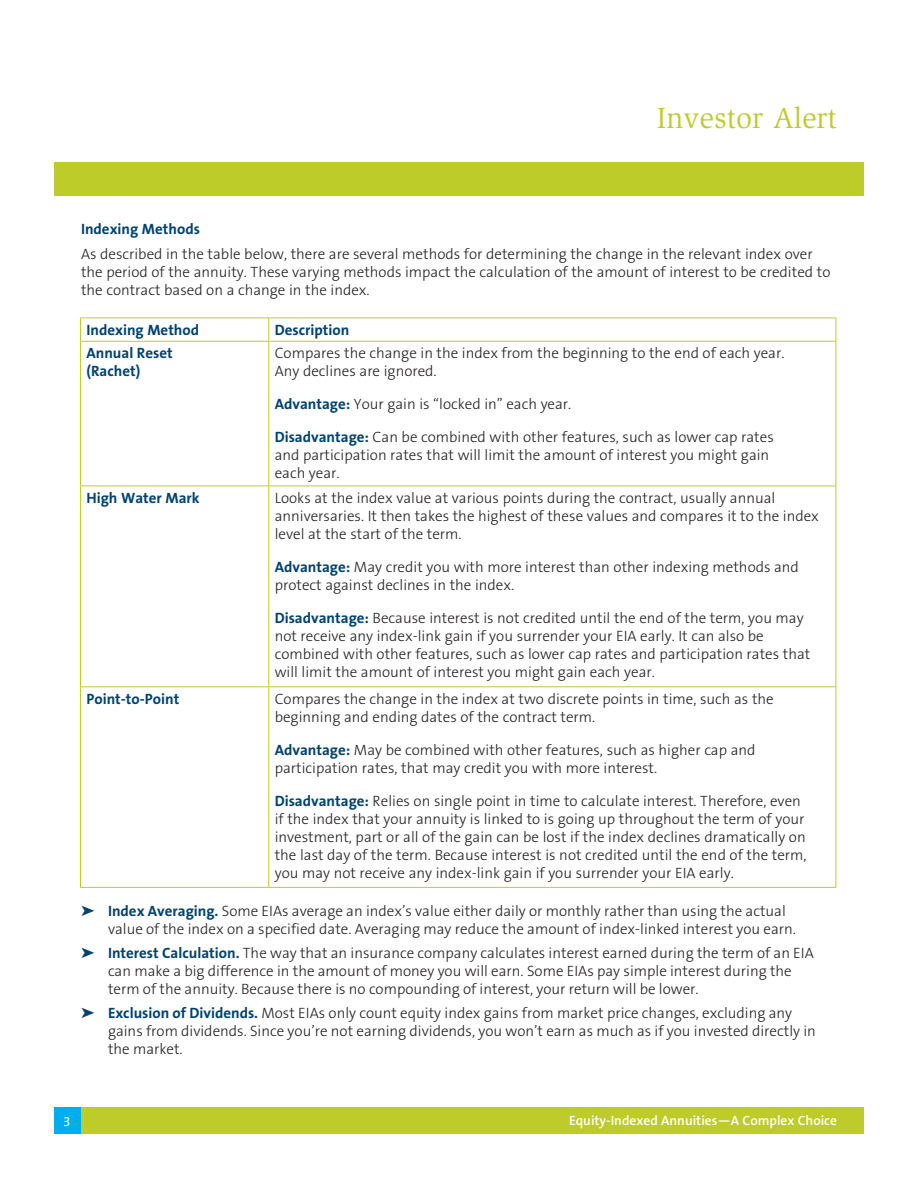
<style>
.page{position:relative;width:918px;height:1188px;background:#fff}
.page>*{position:absolute;margin:0;border:0;box-sizing:border-box;transform-origin:0 0}
.t1{font:30px "Slimbach LT";color:#becc2a}
.text{font:300 15px/18px "The Sans B3";color:#231f20}
.text-2{font:700 15px/18px "The Sans B7";color:#004270}
.text_head_sub{font:700 15px "The Sans B7";color:#004270}
.t2{font:600 13.5px "The Sans B6";color:#fff}
.footer{font:13.5px "The Sans B5 Plain";color:#fff}
.s1{font-family:"The Sans B7";font-weight:700;color:#004270}
.s2{color:#004270}
</style>
<div class="page">
<div style="left:81px;top:1107px;width:783px;height:27px;background:#becc2a"></div>
<div style="left:54px;top:1107px;width:27px;height:27px;background:#00aeef"></div>
<div style="left:54px;top:162px;width:810px;height:34px;background:#becc2a"></div>
<hr style="left:80px;top:318px;width:189px;height:1px;background:#becc2a">
<svg style="left:80px;top:318px;width:1px;height:23px"></svg>
<hr style="left:269px;top:318px;width:567px;height:1px;background:#becc2a">
<svg style="left:268px;top:318px;width:1px;height:23px"></svg>
<svg style="left:836px;top:318px;width:1px;height:23px"></svg>
<hr style="left:80px;top:341px;width:189px;height:1px;background:#becc2a">
<hr style="left:80px;top:342px;width:1px;height:144px;background:#becc2a">
<hr style="left:269px;top:341px;width:567px;height:1px;background:#becc2a">
<hr style="left:268px;top:342px;width:1px;height:144px;background:#becc2a">
<hr style="left:836px;top:342px;width:1px;height:144px;background:#becc2a">
<hr style="left:80px;top:486px;width:189px;height:1px;background:#becc2a">
<hr style="left:80px;top:486px;width:1px;height:200px;background:#becc2a">
<hr style="left:269px;top:486px;width:567px;height:1px;background:#becc2a">
<hr style="left:268px;top:486px;width:1px;height:200px;background:#becc2a">
<hr style="left:836px;top:486px;width:1px;height:200px;background:#becc2a">
<hr style="left:80px;top:686px;width:189px;height:1px;background:#becc2a">
<hr style="left:80px;top:687px;width:1px;height:200px;background:#becc2a">
<hr style="left:269px;top:686px;width:567px;height:1px;background:#becc2a">
<hr style="left:268px;top:687px;width:1px;height:200px;background:#becc2a">
<hr style="left:836px;top:687px;width:1px;height:200px;background:#becc2a">
<hr style="left:80px;top:887px;width:189px;height:1px;background:#becc2a">
<hr style="left:269px;top:887px;width:567px;height:1px;background:#becc2a">
<h1 class="t1" style="left:657px;top:100px;width:182px">Investor Alert</h1>
<p class="text_head_sub" style="left:81px;top:221px;width:120px">Indexing Methods</p>
<p class="text" style="left:81px;top:245px;width:751px">As described in the table below, there are several methods for determining the change in the relevant index over the period of the annuity. These varying methods impact the calculation of the amount of interest to be credited to the contract based on a change in the index.</p>
<p class="text-2" style="left:86px;top:321px;width:114px">Indexing Method</p>
<p class="text-2" style="left:275px;top:321px;width:76px">Description</p>
<p class="text-2" style="left:86px;top:345px;width:88px">Annual Reset (Rachet)</p>
<p class="text" style="left:275px;top:345px;width:511px">Compares the change in the index from the beginning to the end of each year.<br>Any declines are ignored.</p>
<p class="text" style="left:275px;top:396px;width:298px"><span class="s1">Advantage:</span> Your gain is “locked in” each year.</p>
<p class="text" style="left:275px;top:429px;width:501px"><span class="s1">Disadvantage:</span> Can be combined with other features, such as lower cap rates and participation rates that will limit the amount of interest you might gain each year.</p>
<p class="text-2" style="left:86px;top:489px;width:115px">High Water Mark</p>
<p class="text" style="left:275px;top:489px;width:546px">Looks at the index value at various points during the contract, usually annual anniversaries. It then takes the highest of these values and compares it to the index level at the start of the term.</p>
<p class="text" style="left:275px;top:558px;width:526px"><span class="s1">Advantage:</span> May credit you with more interest than other indexing methods and protect against declines in the index.</p>
<p class="text" style="left:275px;top:609px;width:537px"><span class="s1">Disadvantage:</span> Because interest is not credited until the end of the term, you may not receive any index-link gain if you surrender your EIA early. It can also be combined with other features, such as lower cap rates and participation rates that will limit the amount of interest you might gain each year.</p>
<p class="text-2" style="left:86px;top:690px;width:94px">Point-to-Point</p>
<p class="text" style="left:275px;top:690px;width:501px">Compares the change in the index at two discrete points in time, such as the beginning and ending dates of the contract term.</p>
<p class="text" style="left:275px;top:741px;width:482px"><span class="s1">Advantage:</span> May be combined with other features, such as higher cap and participation rates, that may credit you with more interest.</p>
<p class="text" style="left:275px;top:792px;width:533px"><span class="s1">Disadvantage:</span> Relies on single point in time to calculate interest. Therefore, even if the index that your annuity is linked to is going up throughout the term of your investment, part or all of the gain can be lost if the index declines dramatically on the last day of the term. Because interest is not credited until the end of the term, you may not receive any index-link gain if you surrender your EIA early.</p>
<p class="text" style="left:108px;top:902px;width:689px;text-indent:-27px"><span class="s2">➤</span> <span class="s1">Index Averaging.</span> Some EIAs average an index’s value either daily or monthly rather than using the actual value of the index on a specified date. Averaging may reduce the amount of index-linked interest you earn.</p>
<p class="text" style="left:108px;top:944px;width:707px;text-indent:-27px"><span class="s2">➤</span> <span class="s1">Interest Calculation.</span> The way that an insurance company calculates interest earned during the term of an EIA can make a big difference in the amount of money you will earn. Some EIAs pay simple interest during the term of the annuity. Because there is no compounding of interest, your return will be lower.</p>
<p class="text" style="left:108px;top:1004px;width:709px;text-indent:-27px"><span class="s2">➤</span> <span class="s1">Exclusion of Dividends.</span> Most EIAs only count equity index gains from market price changes, excluding any gains from dividends. Since you’re not earning dividends, you won’t earn as much as if you invested directly in the market.</p>
<p class="footer" style="left:63px;top:1114px;width:9px">3</p>
<p class="t2" style="left:569px;top:1114px;width:269px">Equity-Indexed Annuities—A Complex Choice</p>
</div>
